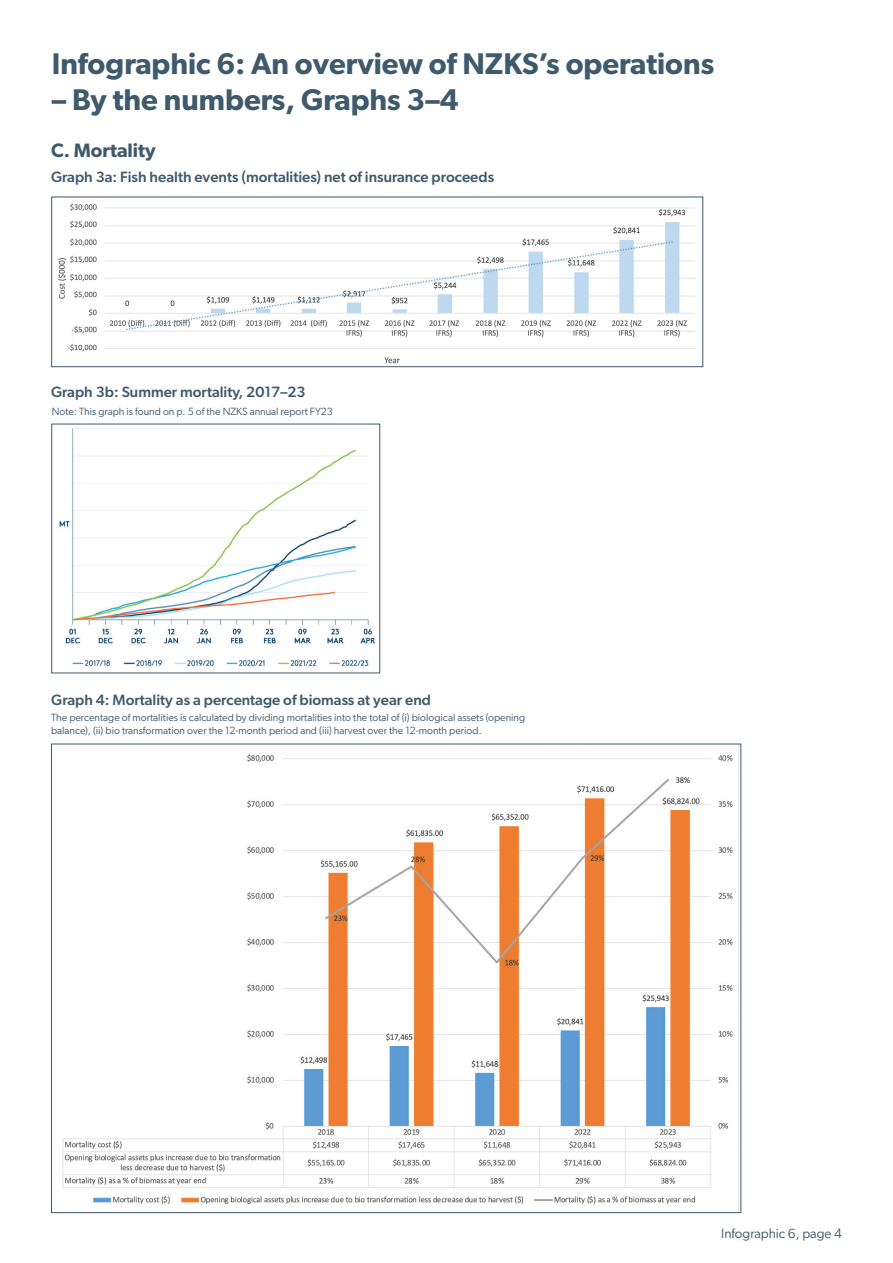
<style>
.page{position:relative;width:893px;height:1263px;background:#fff}
.page>*{position:absolute;margin:0;border:0;box-sizing:border-box;transform-origin:0 0}
.t1{font:600 30px "Gibson";color:#3f5a6b}
.t2{font:600 19.5px "Gibson";color:#3f5a6b}
.t3{font:500 15px "Gibson";color:#3f5a6b}
.t4{font:13.5px "Gibson";color:#3f5a6b}
.t5{font:10.5px/12.6px "Gibson";color:#3f5a6b}
</style>
<div class="page">
<img style="left:58px;top:203px;width:637px;height:161px">
<div style="left:51px;top:197px;width:652px;height:170px;border:1px solid #3f5a6b"></div>
<img style="left:62px;top:745px;width:677px;height:466px">
<img style="left:59px;top:428px;width:317px;height:238px">
<div style="left:51px;top:424px;width:329px;height:249px;border:1px solid #3f5a6b"></div>
<h1 class="t1" style="left:52px;top:46px;width:664px">Infographic 6: An overview of NZKS’s operations</h1>
<h1 class="t1" style="left:52px;top:82px;width:408px">– By the numbers, Graphs 3–4</h1>
<h2 class="t2" style="left:51px;top:139px;width:106px">C. Mortality</h2>
<h3 class="t3" style="left:51px;top:168px;width:445px">Graph 3a: Fish health events (mortalities) net of insurance proceeds</h3>
<h3 class="t3" style="left:51px;top:382px;width:256px">Graph 3b: Summer mortality, 2017–23</h3>
<p class="t5" style="left:52px;top:405px;width:283px">Note: This graph is found on p. 5 of the NZKS annual report FY23</p>
<h3 class="t3" style="left:51px;top:691px;width:381px">Graph 4: Mortality as a percentage of biomass at year end</h3>
<p class="t5" style="left:51px;top:711px;width:476px">The percentage of mortalities is calculated by dividing mortalities into the total of (i) biological assets (opening balance), (ii) bio transformation over the 12-month period and (iii) harvest over the 12-month period.</p>
<p class="t4" style="left:721px;top:1225px;width:122px">Infographic 6, page 4</p>
</div>
